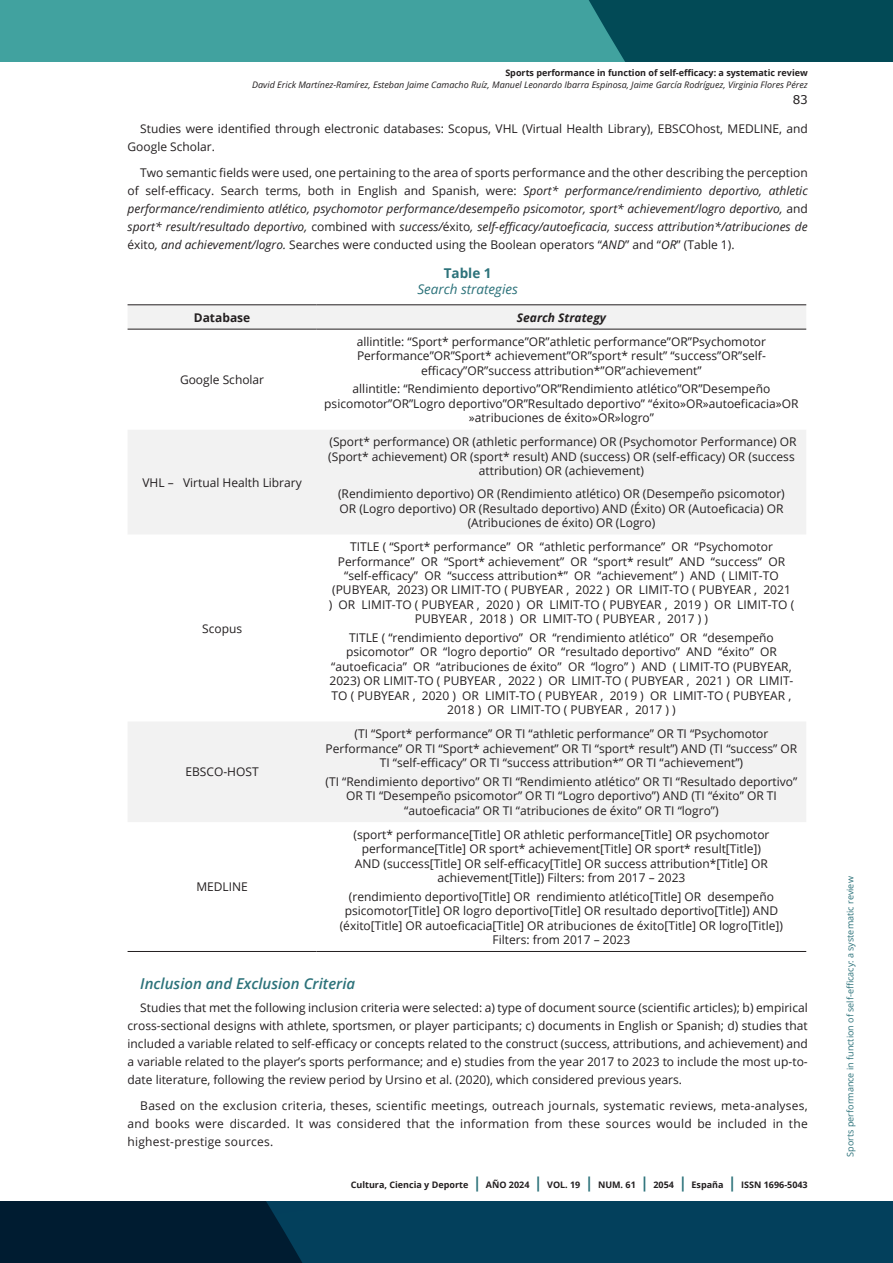
<style>
.page{position:relative;width:893px;height:1263px;background:#fff}
.page>*{position:absolute;margin:0;border:0;box-sizing:border-box;transform-origin:0 0}
.subtitulo_2_H3{font:italic 600 15px "Open Sans";color:#2c727a}
.titulo_tablas_imagen{font:italic 13.5px "Open Sans";color:#2c727a}
.titulo_tablas_imagen-2{font:700 13.5px "Open Sans";color:#2c727a}
.Cuerpo_tablas{font:12px/14.4px "Open Sans";color:#231f20;text-align:center}
.Cuerpo_de_texto_P{font:12px/18px "Open Sans";color:#231f20;text-align:justify}
.Cuerpo_de_texto_P-2{font:italic 12px/18px "Open Sans";color:#231f20;text-align:justify}
.Cuerpo_tablas-2{font:italic 700 12px "Open Sans";color:#231f20}
.Cuerpo_tablas-3{font:700 12px "Open Sans";color:#231f20}
.t1{font:12px "Verdana";color:#231f20}
.t2{font:700 9px "Open Sans";color:#231f20}
.t3{font:italic 9px "Open Sans";color:#231f20}
.t4{font:9px "Open Sans";color:#2c727a}
.s1{font-style:normal}
.s2{font-size:15px;color:#2c727a}
</style>
<div class="page">
<svg style="left:0;top:1201px;width:893px;height:62px;fill:#03405c"></svg>
<div style="left:0;top:0;width:893px;height:62px;background:#41a29f"></div>
<div style="left:589px;top:0;width:304px;height:62px;background:#024a56"></div>
<svg style="left:128px;top:305px;width:678px;height:517px"></svg>
<hr style="left:128px;top:304px;width:189px;height:1px;background:#231f20">
<hr style="left:317px;top:304px;width:489px;height:1px;background:#231f20">
<hr style="left:128px;top:329px;width:189px;height:1px;background:#231f20">
<hr style="left:317px;top:329px;width:489px;height:1px;background:#231f20">
<hr style="left:128px;top:951px;width:189px;height:1px;background:#231f20">
<hr style="left:317px;top:951px;width:489px;height:1px;background:#231f20">
<p class="t2" style="left:505px;top:67px;width:304px">Sports performance in function of self-efficacy: a systematic review</p>
<p class="t3" style="left:252px;top:79px;width:557px">David Erick Martínez-Ramírez, Esteban Jaime Camacho Ruíz, Manuel Leonardo Ibarra Espinosa, Jaime García Rodríguez, Virginia Flores Pérez</p>
<p class="t1" style="left:793px;top:91px;width:17px">83</p>
<p class="Cuerpo_de_texto_P" style="left:128px;top:119px;width:682px;text-indent:13px">Studies were identified through electronic databases: Scopus, VHL (Virtual Health Library), EBSCOhost, MEDLINE, and<br>Google Scholar.</p>
<p class="Cuerpo_de_texto_P-2" style="left:128px;top:163px;width:682px;text-indent:13px"><span class="s1">Two semantic fields were used, one pertaining to the area of sports performance and the other describing the perception of self-efficacy. Search terms, both in English and Spanish, were:</span> Sport* performance/rendimiento deportivo, athletic performance/rendimiento atlético, psychomotor performance/desempeño psicomotor, sport* achievement/logro deportivo, <span class="s1">and </span>sport* result/resultado deportivo, <span class="s1">combined with</span> success/<span class="s1">éxito</span>, self-efficacy/autoeficacia, success attribution*/atribuciones de <span class="s1">éxito</span>, and achievement/logro. <span class="s1">Searches were conducted using the Boolean operators “</span>AND<span class="s1">” and “</span>OR<span class="s1">” (Table 1).</span></p>
<p class="titulo_tablas_imagen-2" style="left:444px;top:264px;width:49px">Table 1</p>
<p class="titulo_tablas_imagen" style="left:417px;top:280px;width:102px">Search strategies</p>
<p class="Cuerpo_tablas-3" style="left:194px;top:309px;width:58px">Database</p>
<p class="Cuerpo_tablas-2" style="left:517px;top:309px;width:91px">Search Strategy</p>
<p class="Cuerpo_tablas" style="left:180px;top:372px;width:86px">Google Scholar</p>
<p class="Cuerpo_tablas" style="left:142px;top:475px;width:161px">VHL – Virtual Health Library</p>
<p class="Cuerpo_tablas" style="left:202px;top:621px;width:41px">Scopus</p>
<p class="Cuerpo_tablas" style="left:185px;top:764px;width:75px">EBSCO-HOST</p>
<p class="Cuerpo_tablas" style="left:357px;top:334px;width:411px">allintitle: “Sport* performance”OR”athletic performance”OR”Psychomotor<br>Performance”OR”Sport* achievement”OR”sport* result” “success”OR”self&shy;efficacy”OR”success attribution*”OR”achievement”</p>
<p class="Cuerpo_tablas" style="left:324px;top:381px;width:476px">allintitle: “Rendimiento deportivo”OR”Rendimiento atlético”OR”Desempeño psicomotor”OR”Logro deportivo”OR”Resultado deportivo” “éxito»OR»autoeficacia»OR »atribuciones de éxito»OR»logro”</p>
<p class="Cuerpo_tablas" style="left:328px;top:435px;width:470px">(Sport* performance) OR (athletic performance) OR (Psychomotor Performance) OR (Sport* achievement) OR (sport* result) AND (success) OR (self-efficacy) OR (success attribution) OR (achievement)</p>
<p class="Cuerpo_tablas" style="left:338px;top:486px;width:448px">(Rendimiento deportivo) OR (Rendimiento atlético) OR (Desempeño psicomotor)<br>OR (Logro deportivo) OR (Resultado deportivo) AND (Éxito) OR (Autoeficacia) OR (Atribuciones de éxito) OR (Logro)</p>
<p class="Cuerpo_tablas" style="left:329px;top:539px;width:467px">TITLE ( “Sport* performance” OR “athletic performance” OR “Psychomotor Performance” OR “Sport* achievement” OR “sport* result” AND “success” OR “self-efficacy” OR “success attribution*” OR “achievement” ) AND ( LIMIT-TO (PUBYEAR, 2023) OR LIMIT-TO ( PUBYEAR , 2022 ) OR LIMIT-TO ( PUBYEAR , 2021<br>) OR LIMIT-TO ( PUBYEAR , 2020 ) OR LIMIT-TO ( PUBYEAR , 2019 ) OR LIMIT-TO ( PUBYEAR , 2018 ) OR LIMIT-TO ( PUBYEAR , 2017 ) )</p>
<p class="Cuerpo_tablas" style="left:329px;top:630px;width:465px">TITLE ( “rendimiento deportivo” OR “rendimiento atlético” OR “desempeño psicomotor” OR “logro deportio” OR “resultado deportivo” AND “éxito” OR “autoeficacia” OR “atribuciones de éxito” OR “logro” ) AND ( LIMIT-TO (PUBYEAR, 2023) OR LIMIT-TO ( PUBYEAR , 2022 ) OR LIMIT-TO ( PUBYEAR , 2021 ) OR LIMIT-TO ( PUBYEAR , 2020 ) OR LIMIT-TO ( PUBYEAR , 2019 ) OR LIMIT-TO ( PUBYEAR , 2018 ) OR LIMIT-TO ( PUBYEAR , 2017 ) )</p>
<p class="Cuerpo_tablas" style="left:326px;top:726px;width:473px">(TI “Sport* performance” OR TI “athletic performance” OR TI “Psychomotor<br>Performance” OR TI “Sport* achievement” OR TI “sport* result”) AND (TI “success” OR<br>TI “self-efficacy” OR TI “success attribution*” OR TI “achievement”)</p>
<p class="Cuerpo_tablas" style="left:326px;top:774px;width:473px">(TI “Rendimiento deportivo” OR TI “Rendimiento atlético” OR TI “Resultado deportivo”<br>OR TI “Desempeño psicomotor” OR TI “Logro deportivo”) AND (TI “éxito” OR TI “autoeficacia” OR TI “atribuciones de éxito” OR TI “logro”)</p>
<p class="Cuerpo_tablas" style="left:353px;top:827px;width:417px">(sport* performance[Title] OR athletic performance[Title] OR psychomotor performance[Title] OR sport* achievement[Title] OR sport* result[Title])<br>AND (success[Title] OR self-efficacy[Title] OR success attribution*[Title] OR achievement[Title]) Filters: from 2017 – 2023</p>
<p class="Cuerpo_tablas" style="left:340px;top:889px;width:445px">(rendimiento deportivo[Title] OR rendimiento atlético[Title] OR desempeño psicomotor[Title] OR logro deportivo[Title] OR resultado deportivo[Title]) AND (éxito[Title] OR autoeficacia[Title] OR atribuciones de éxito[Title] OR logro[Title])<br>Filters: from 2017 – 2023</p>
<p class="subtitulo_2_H3" style="left:140px;top:974px;width:216px">Inclusion and Exclusion Criteria</p>
<p class="Cuerpo_de_texto_P" style="left:128px;top:998px;width:682px;text-indent:13px">Studies that met the following inclusion criteria were selected: a) type of document source (scientific articles); b) empirical cross-sectional designs with athlete, sportsmen, or player participants; c) documents in English or Spanish; d) studies that included a variable related to self-efficacy or concepts related to the construct (success, attributions, and achievement) and a variable related to the player’s sports performance; and e) studies from the year 2017 to 2023 to include the most up-to&shy;date literature, following the review period by Ursino et al. (2020), which considered previous years.</p>
<p class="Cuerpo_de_texto_P" style="left:128px;top:1096px;width:682px;text-indent:13px">Based on the exclusion criteria, theses, scientific meetings, outreach journals, systematic reviews, meta-analyses, and books were discarded. It was considered that the information from these sources would be included in the highest-prestige sources.</p>
<p class="Cuerpo_tablas" style="left:196px;top:879px;width:53px">MEDLINE</p>
<p class="t2" style="left:351px;top:1179px;width:458px">Cultura, Ciencia y Deporte <span class="s2">|</span> AÑO 2024 <span class="s2">|</span> VOL. 19 <span class="s2">|</span> NUM. 61 <span class="s2">|</span> 2054 <span class="s2">|</span> España <span class="s2">|</span> ISSN 1696-5043</p>
<p class="t4" style="left:844px;top:1156px;width:282px;rotate:-90deg">Sports performance in function of self-efficacy: a systematic review</p>
</div>
